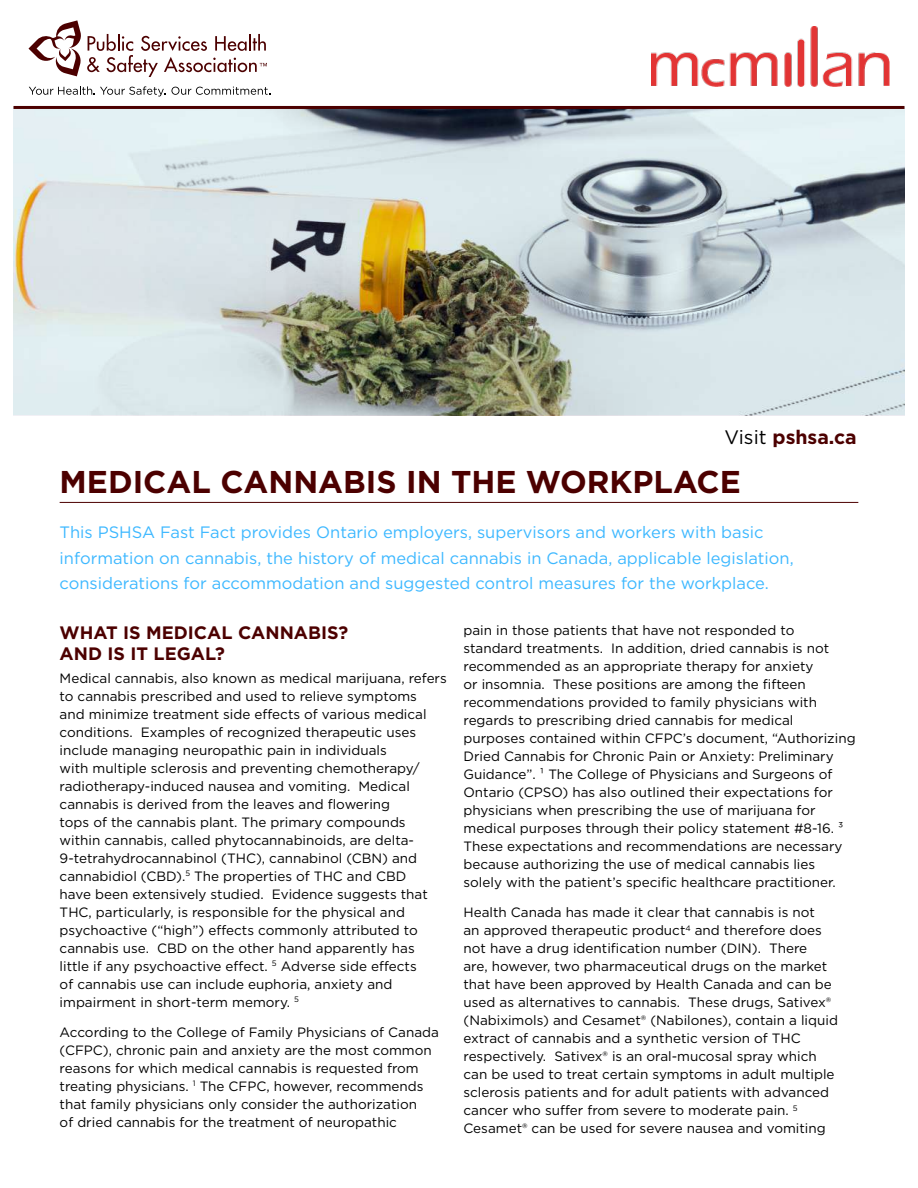
<style>
.page{position:relative;width:918px;height:1188px;background:#fff}
.page>*{position:absolute;margin:0;border:0;box-sizing:border-box;transform-origin:0 0}
.t1{font:700 31.5px "Gotham";color:#4c0000}
.t2{font:700 19.5px "Gotham";color:#4c0000}
.t3{font:700 18px/21px "Gotham";color:#4c0000}
.t4{font:16.5px/25.5px "Gotham";color:#3db8ff}
.t5{font:13.5px/18px "Gotham";color:#000}
.s1{font-weight:400;color:#000}
</style>
<div class="page">
<img style="left:14px;top:109px;width:890px;height:306px">
<svg style="left:29px;top:20px;width:238px;height:57px"></svg>
<svg style="left:29px;top:86px;width:136px;height:10px"></svg>
<svg style="left:171px;top:87px;width:99px;height:8px"></svg>
<hr style="left:14px;top:106px;width:891px;height:3px;background:#4c0000">
<img style="left:651px;top:27px;width:238px;height:59px">
<hr style="left:60px;top:502px;width:798px;height:1px;background:#4c0000">
<h2 class="t2" style="left:725px;top:428px;width:134px"><span class="s1">Visit</span> pshsa.ca</h2>
<h1 class="t1" style="left:60px;top:468px;width:683px">MEDICAL CANNABIS IN THE WORKPLACE</h1>
<p class="t4" style="left:60px;top:520px;width:736px">This PSHSA Fast Fact provides Ontario employers, supervisors and workers with basic information on cannabis, the history of medical cannabis in Canada, applicable legislation, considerations for accommodation and suggested control measures for the workplace.</p>
<h3 class="t3" style="left:60px;top:623px;width:290px">WHAT IS MEDICAL CANNABIS?<br>AND IS IT LEGAL?</h3>
<p class="t5" style="left:60px;top:669px;width:389px">Medical cannabis, also known as medical marijuana, refers to cannabis prescribed and used to relieve symptoms<br>and minimize treatment side effects of various medical conditions. Examples of recognized therapeutic uses include managing neuropathic pain in individuals<br>with multiple sclerosis and preventing chemotherapy/ radiotherapy-induced nausea and vomiting. Medical cannabis is derived from the leaves and flowering<br>tops of the cannabis plant. The primary compounds within cannabis, called phytocannabinoids, are delta-9-tetrahydrocannabinol (THC), cannabinol (CBN) and cannabidiol (CBD).<sup>5</sup> The properties of THC and CBD<br>have been extensively studied. Evidence suggests that THC, particularly, is responsible for the physical and psychoactive (“high”) effects commonly attributed to cannabis use. CBD on the other hand apparently has little if any psychoactive effect. <sup>5</sup> Adverse side effects<br>of cannabis use can include euphoria, anxiety and impairment in short-term memory. <sup>5</sup></p>
<p class="t5" style="left:60px;top:1023px;width:381px">According to the College of Family Physicians of Canada (CFPC), chronic pain and anxiety are the most common reasons for which medical cannabis is requested from treating physicians. <sup>1</sup> The CFPC, however, recommends that family physicians only consider the authorization<br>of dried cannabis for the treatment of neuropathic</p>
<p class="t5" style="left:463px;top:622px;width:394px">pain in those patients that have not responded to standard treatments. In addition, dried cannabis is not recommended as an appropriate therapy for anxiety<br>or insomnia. These positions are among the fifteen recommendations provided to family physicians with regards to prescribing dried cannabis for medical purposes contained within CFPC’s document, “Authorizing Dried Cannabis for Chronic Pain or Anxiety: Preliminary Guidance”. 1 The College of Physicians and Surgeons of Ontario (CPSO) has also outlined their expectations for physicians when prescribing the use of marijuana for medical purposes through their policy statement #8-16. 3<br>These expectations and recommendations are necessary because authorizing the use of medical cannabis lies solely with the patient’s specific healthcare practitioner.</p>
<p class="t5" style="left:463px;top:904px;width:376px">Health Canada has made it clear that cannabis is not<br>an approved therapeutic product<sup>4</sup> and therefore does not have a drug identification number (DIN). There<br>are, however, two pharmaceutical drugs on the market that have been approved by Health Canada and can be used as alternatives to cannabis. These drugs, Sativex® (Nabiximols) and Cesamet® (Nabilones), contain a liquid extract of cannabis and a synthetic version of THC respectively. Sativex® is an oral-mucosal spray which can be used to treat certain symptoms in adult multiple sclerosis patients and for adult patients with advanced cancer who suffer from severe to moderate pain. <sup>5<br></sup>Cesamet® can be used for severe nausea and vomiting</p>
</div>
